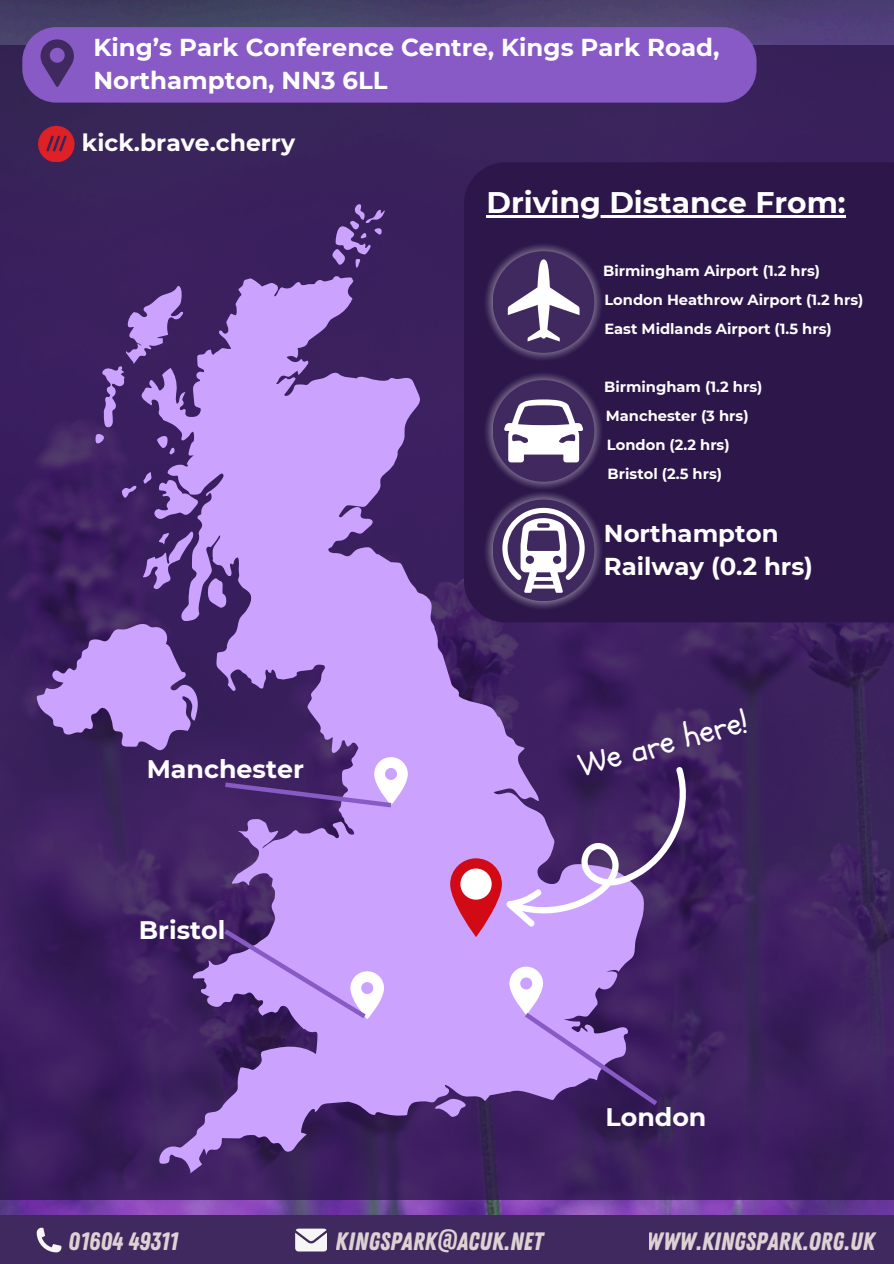
<style>
.page{position:relative;width:894px;height:1264px;background:#fff}
.page>*{position:absolute;margin:0;border:0;box-sizing:border-box;transform-origin:0 0}
.t1{font:33.3px "Schoolbell";color:#fff}
.t2{font:700 29.7px "Montserrat";color:#fff}
.t3{font:700 25.35px "Montserrat";color:#fff}
.t4{font:25.05px "Zing Rust Base";color:#fff5ec}
.t5{font:700 24.45px/33.6px "Montserrat";color:#fff}
.t6{font:700 23.4px "Montserrat";color:#fff}
.t7{font:700 14.7px "Montserrat";color:#fff}
</style>
<div class="page">
<img style="left:0;top:0;width:893px;height:1215px">
<div style="left:0;top:45px;width:893px;height:1154px;background:#3a215d"></div>
<div style="left:0;top:1215px;width:893px;height:48px;background:#40295f"></div>
<svg style="left:37px;top:1227px;width:24px;height:25px"></svg>
<svg style="left:295px;top:1228px;width:31px;height:23px"></svg>
<div style="left:22px;top:27px;width:734px;height:76px;background:#885ac5"></div>
<svg style="left:41px;top:39px;width:32px;height:49px"></svg>
<svg style="left:141px;top:276px;width:503px;height:897px"></svg>
<svg style="left:207px;top:578px;width:19px;height:30px"></svg>
<svg style="left:37px;top:623px;width:161px;height:127px"></svg>
<svg style="left:434px;top:1098px;width:31px;height:18px"></svg>
<svg style="left:332px;top:204px;width:53px;height:64px"></svg>
<svg style="left:95px;top:286px;width:88px;height:169px"></svg>
<svg style="left:143px;top:472px;width:55px;height:47px"></svg>
<svg style="left:122px;top:485px;width:14px;height:13px"></svg>
<svg style="left:143px;top:531px;width:51px;height:58px"></svg>
<svg style="left:450px;top:858px;width:52px;height:79px;background:#d03556"></svg>
<div style="left:460px;top:868px;width:31px;height:31px;background:#fff;border-radius:50%"></div>
<svg style="left:220px;top:757px;width:187px;height:53px"></svg>
<svg style="left:509px;top:966px;width:153px;height:143px"></svg>
<svg style="left:219px;top:925px;width:165px;height:97px;background:#b38fe1"></svg>
<svg style="left:492px;top:765px;width:213px;height:166px"></svg>
<img style="left:38px;top:126px;width:36px;height:36px;border-radius:50%">
<div style="left:464px;top:162px;width:429px;height:460px;background:#2c164a"></div>
<img style="left:484px;top:371px;width:119px;height:239px">
<div style="left:492px;top:499px;width:102px;height:102px;background:#40295f;border-radius:50%"></div>
<svg style="left:502px;top:508px;width:82px;height:85px"></svg>
<div style="left:492px;top:380px;width:102px;height:102px;background:#40295f;border-radius:50%"></div>
<svg style="left:503px;top:399px;width:79px;height:63px"></svg>
<img style="left:484px;top:242px;width:119px;height:120px">
<div style="left:492px;top:251px;width:102px;height:102px;background:#40295f;border-radius:50%"></div>
<svg style="left:507px;top:259px;width:72px;height:82px"></svg>
<hr style="left:486px;top:215px;width:359px;height:2px;background:#fff">
<p class="t5" style="left:93px;top:30px;width:627px">King’s Park Conference Centre, Kings Park Road,<br>Northampton, NN3 6LL</p>
<p class="t6" style="left:82px;top:129px;width:214px">kick.brave.cherry</p>
<p class="t3" style="left:147px;top:753px;width:158px">Manchester</p>
<p class="t3" style="left:139px;top:914px;width:88px">Bristol</p>
<p class="t2" style="left:486px;top:184px;width:360px">Driving Distance From:</p>
<h2 class="t7" style="left:603px;top:261px;width:218px">Birmingham Airport (1.2 hrs)</h2>
<p class="t7" style="left:604px;top:291px;width:260px">London Heathrow Airport (1.2 hrs)</p>
<p class="t7" style="left:604px;top:320px;width:229px">East Midlands Airport (1.5 hrs)</p>
<p class="t7" style="left:604px;top:377px;width:160px">Birmingham (1.2 hrs)</p>
<p class="t7" style="left:605px;top:406px;width:144px">Manchester (3 hrs)</p>
<p class="t7" style="left:606px;top:436px;width:124px">London (2.2 hrs)</p>
<p class="t7" style="left:607px;top:465px;width:116px">Bristol (2.5 hrs)</p>
<p class="t5" style="left:603px;top:516px;width:210px">Northampton<br>Railway (0.2 hrs)</p>
<h5 class="t1" style="left:574px;top:744px;width:175px;rotate:-15deg">We are here!</h5>
<p class="t3" style="left:605px;top:1101px;width:102px">London</p>
<h3 class="t4" style="left:69px;top:1226px;width:111px">01604 49311</h3>
<h3 class="t4" style="left:336px;top:1226px;width:208px">KINGSPARK@ACUK.NET</h3>
<h3 class="t4" style="left:646px;top:1226px;width:229px">WWW.KINGSPARK.ORG.UK</h3>
</div>
